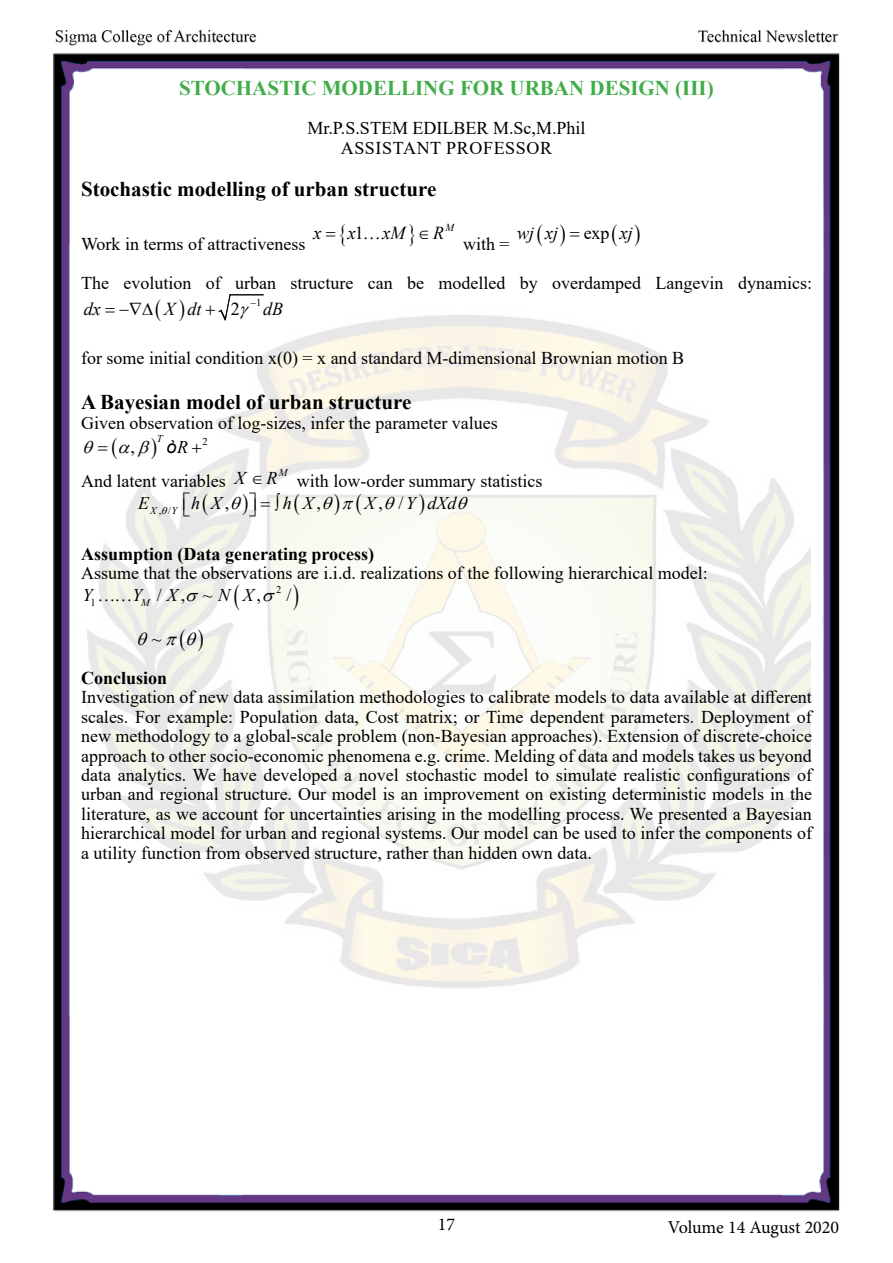
<style>
.page{position:relative;width:893px;height:1263px;background:#fff}
.page>*{position:absolute;margin:0;border:0;box-sizing:border-box;transform-origin:0 0}
.t1{font:700 21px "Times New Roman";color:#000}
.t2{font:700 21px "Times New Roman";color:#41ad49}
.t3{font:italic 18.15px "Times New Roman";color:#000}
.t4{font:18.15px "Times New Roman";color:#000}
.t5{font:18.15px "Symbol";color:#000}
.t6{font:18px/19.4px "Times New Roman";color:#000;text-align:justify}
.t7{font:18px/19.4px "Times New Roman";letter-spacing:.02em;color:#000;text-align:center}
.t8{font:700 18px "Times New Roman";color:#000}
.t9{font:18px "Minion Pro";color:#000}
.t10{font:italic 18px "Times New Roman";color:#000}
.t11{font:italic 17.85px "Times New Roman";color:#000}
.t12{font:17.85px "Times New Roman";color:#000}
.t13{font:italic 17.85px "Arial";color:#000}
.t14{font:italic 10.65px "Times New Roman";color:#000}
.t15{font:10.65px "Times New Roman";color:#000}
.t16{font:italic 10.5px "Times New Roman";color:#000}
.t17{font:italic 10.35px "Times New Roman";color:#000}
.t18{font:10.35px "Times New Roman";color:#000}
.s1{font-style:normal}
.s2{font-family:"Times New Roman"}
.s3{font-style:italic}
</style>
<div class="page">
<img style="left:53px;top:30px;width:787px;height:1182px">
<img style="left:74px;top:258px;width:736px;height:747px">
<svg style="left:410px;top:224px;width:4px;height:22px"></svg>
<svg style="left:326px;top:224px;width:19px;height:22px"></svg>
<svg style="left:365px;top:238px;width:14px;height:2px"></svg>
<svg style="left:538px;top:224px;width:4px;height:22px"></svg>
<svg style="left:560px;top:224px;width:19px;height:22px"></svg>
<svg style="left:612px;top:224px;width:5px;height:22px"></svg>
<svg style="left:635px;top:224px;width:5px;height:22px"></svg>
<svg style="left:156px;top:299px;width:5px;height:22px"></svg>
<svg style="left:180px;top:299px;width:4px;height:22px"></svg>
<svg style="left:105px;top:308px;width:10px;height:4px"></svg>
<svg style="left:206px;top:294px;width:57px;height:27px"></svg>
<svg style="left:137px;top:437px;width:19px;height:22px"></svg>
<svg style="left:83px;top:437px;width:48px;height:22px"></svg>
<svg style="left:192px;top:443px;width:9px;height:9px"></svg>
<svg style="left:161px;top:506px;width:7px;height:8px"></svg>
<svg style="left:203px;top:494px;width:5px;height:21px"></svg>
<svg style="left:384px;top:496px;width:12px;height:13px"></svg>
<svg style="left:457px;top:496px;width:12px;height:13px"></svg>
<svg style="left:295px;top:494px;width:4px;height:21px"></svg>
<svg style="left:322px;top:494px;width:39px;height:21px"></svg>
<svg style="left:420px;top:494px;width:4px;height:21px"></svg>
<svg style="left:183px;top:492px;width:7px;height:25px"></svg>
<svg style="left:230px;top:492px;width:40px;height:25px"></svg>
<svg style="left:235px;top:584px;width:4px;height:26px"></svg>
<svg style="left:294px;top:584px;width:4px;height:26px"></svg>
<svg style="left:99px;top:600px;width:32px;height:2px"></svg>
<svg style="left:186px;top:593px;width:12px;height:9px"></svg>
<svg style="left:262px;top:593px;width:13px;height:9px"></svg>
<svg style="left:137px;top:632px;width:12px;height:13px"></svg>
<svg style="left:165px;top:629px;width:38px;height:22px"></svg>
<svg style="left:253px;top:476px;width:8px;height:8px"></svg>
<p class="t2" style="left:179px;top:73px;width:536px">STOCHASTIC MODELLING FOR URBAN DESIGN (III)</p>
<p class="t7" style="left:307px;top:118px;width:280px">Mr.P.S.STEM EDILBER M.Sc,M.Phil<br>ASSISTANT PROFESSOR</p>
<p class="t1" style="left:81px;top:173px;width:357px">Stochastic modelling of urban structure</p>
<p class="t6" style="left:81px;top:234px;width:226px">Work in terms of attractiveness</p>
<p class="t3" style="left:348px;top:221px;width:17px">x<span class="s1">1</span></p>
<p class="t14" style="left:445px;top:220px;width:10px">M</p>
<p class="t3" style="left:314px;top:221px;width:9px">x</p>
<p class="t3" style="left:383px;top:221px;width:24px">xM</p>
<p class="t3" style="left:418px;top:221px;width:28px">∈R</p>
<p class="t3" style="left:517px;top:221px;width:42px">wj xj</p>
<p class="t3" style="left:620px;top:221px;width:14px">xj</p>
<p class="t4" style="left:584px;top:221px;width:27px">exp</p>
<p class="t6" style="left:81px;top:273px;width:732px">The evolution of urban structure can be modelled by overdamped Langevin dynamics:</p>
<p class="t15" style="left:256px;top:295px;width:7px">1</p>
<p class="t6" style="left:463px;top:234px;width:48px">with =</p>
<p class="t3" style="left:84px;top:296px;width:19px">dx</p>
<p class="t3" style="left:164px;top:296px;width:39px">X dt</p>
<p class="t3" style="left:231px;top:296px;width:54px"><span class="s1">2</span> − dB</p>
<p class="t5" style="left:119px;top:296px;width:35px">−∇∆</p>
<p class="t6" style="left:81px;top:348px;width:605px">for some initial condition x(0) = x and standard M-dimensional Brownian motion B</p>
<p class="t1" style="left:81px;top:387px;width:332px">A Bayesian model of urban structure</p>
<p class="t6" style="left:81px;top:413px;width:418px">Given observation of log-sizes, infer the parameter values</p>
<p class="t18" style="left:203px;top:434px;width:7px">2</p>
<p class="t12" style="left:131px;top:434px;width:6px">,</p>
<p class="t17" style="left:157px;top:431px;width:7px">T</p>
<p class="t13" style="left:167px;top:435px;width:23px">ò<span class="s2">R</span></p>
<p class="t6" style="left:81px;top:471px;width:146px">And latent variables</p>
<p class="t16" style="left:279px;top:465px;width:10px">M</p>
<p class="t10" style="left:235px;top:465px;width:45px">X R</p>
<p class="t6" style="left:297px;top:471px;width:247px">with low-order summary statistics</p>
<p class="t11" style="left:138px;top:491px;width:13px">E</p>
<p class="t11" style="left:191px;top:491px;width:40px">h X<span class="s1">,</span></p>
<p class="t11" style="left:275px;top:491px;width:47px">∫h X<span class="s1">,</span></p>
<p class="t11" style="left:365px;top:491px;width:93px">X<span class="s1">, /</span>Y dXd</p>
<p class="t17" style="left:150px;top:503px;width:29px">X<span class="s1">, /</span>Y</p>
<p class="t8" style="left:81px;top:541px;width:295px">Assumption (Data generating process)</p>
<p class="t6" style="left:81px;top:563px;width:628px">Assume that the observations are i.i.d. realizations of the following hierarchical model:</p>
<p class="t18" style="left:276px;top:583px;width:7px">2</p>
<p class="t18" style="left:90px;top:595px;width:7px">1</p>
<p class="t12" style="left:157px;top:583px;width:106px">/ , ~ <span class="s3">N X</span>,</p>
<p class="t12" style="left:286px;top:583px;width:7px">/</p>
<p class="t11" style="left:83px;top:583px;width:12px">Y</p>
<p class="t11" style="left:132px;top:583px;width:12px">Y</p>
<p class="t11" style="left:167px;top:583px;width:12px">X</p>
<p class="t17" style="left:141px;top:595px;width:10px">M</p>
<p class="t4" style="left:152px;top:626px;width:11px">~</p>
<p class="t8" style="left:81px;top:665px;width:88px">Conclusion</p>
<p class="t6" style="left:81px;top:687px;width:732px">Investigation of new data assimilation methodologies to calibrate models to data available at different scales. For example: Population data, Cost matrix; or Time dependent parameters. Deployment of new methodology to a global-scale problem (non-Bayesian approaches). Extension of discrete-choice approach to other socio-economic phenomena e.g. crime. Melding of data and models takes us beyond data analytics. We have developed a novel stochastic model to simulate realistic configurations of urban and regional structure. Our model is an improvement on existing deterministic models in the literature, as we account for uncertainties arising in the modelling process. We presented a Bayesian hierarchical model for urban and regional systems. Our model can be used to infer the components of a utility function from observed structure, rather than hidden own data.</p>
<p class="t9" style="left:438px;top:1212px;width:19px">17</p>
<p class="t9" style="left:668px;top:1215px;width:173px">Volume 14 August 2020</p>
</div>
